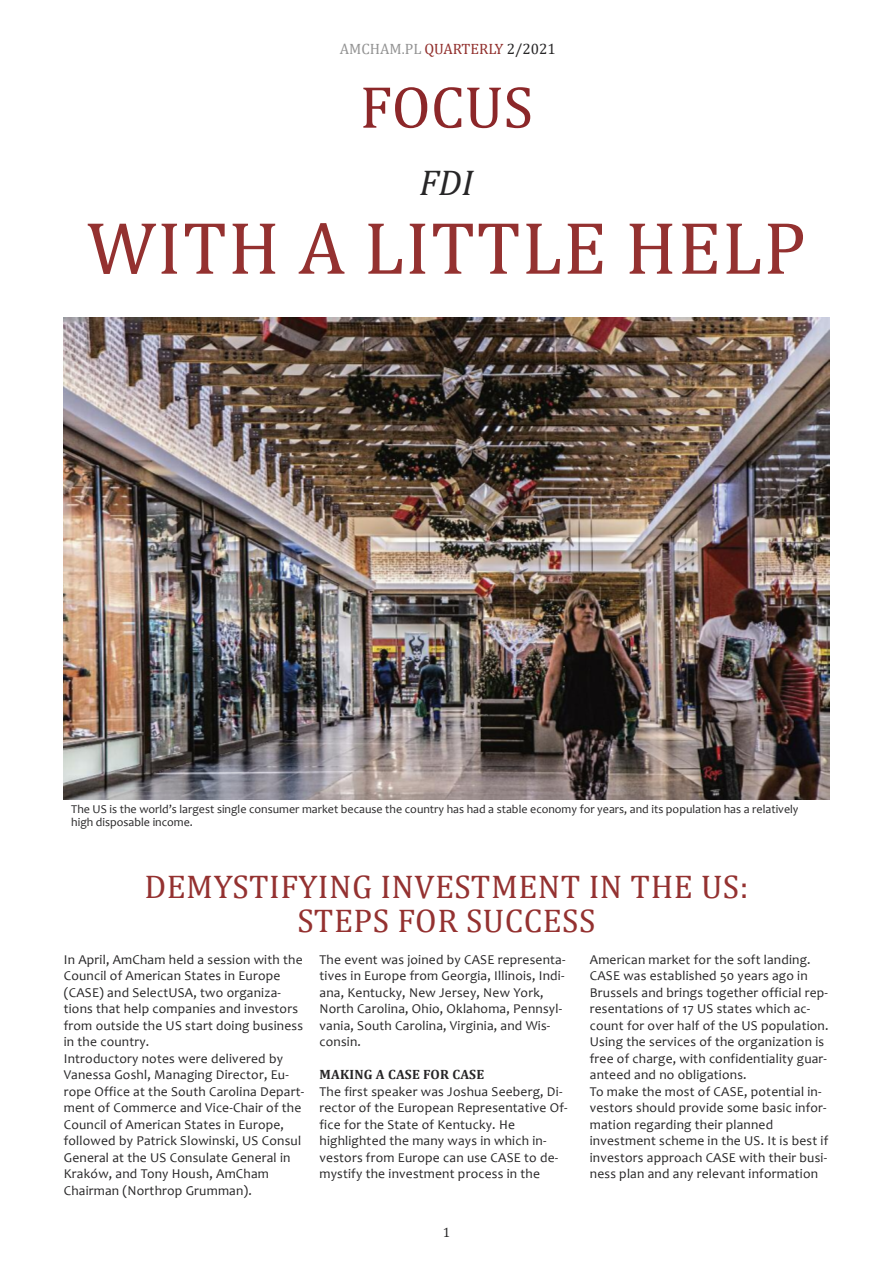
<style>
.page{position:relative;width:893px;height:1263px;background:#fff}
.page>*{position:absolute;margin:0;border:0;box-sizing:border-box;transform-origin:0 0}
.t1{font:75px "Cambria";letter-spacing:.015em;color:#943130}
.t2{font:60px "Cambria";color:#8c2729}
.t3{font:italic 36px "Cambria";color:#272627}
.t4{font:33px/34.5px "Cambria";letter-spacing:.015em;color:#943130;text-align:center}
.t5{font:15px "Cambria Math";color:#939393}
.t6{font:13.5px/16.5px "Candara";letter-spacing:.015em;color:#272627}
.t7{font:700 13.5px "Cambria";letter-spacing:.015em;color:#272627}
.t8{font:13.5px "Cambria Math";color:#272627}
.t9{font:12px/13.5px "Candara";color:#272627}
.s1{color:#912f2c}
.s2{color:#272627}
</style>
<div class="page">
<img style="left:64px;top:318px;width:765px;height:481px">
<p class="t5" style="left:340px;top:43px;width:217px">AMCHAM.PL <span class="s1">QUARTERLY</span> <span class="s2">2/2021</span></p>
<h2 class="t2" style="left:360px;top:71px;width:175px">FOCUS</h2>
<h3 class="t3" style="left:420px;top:160px;width:55px">FDI</h3>
<h1 class="t1" style="left:87px;top:202px;width:721px">WITH A LITTLE HELP</h1>
<p class="t9" style="left:71px;top:803px;width:729px">The US is the world’s largest single consumer market because the country has had a stable economy for years, and its population has a relatively high disposable income.</p>
<h3 class="t4" style="left:144px;top:868px;width:605px">DEMYSTIFYING INVESTMENT IN THE US:<br>STEPS FOR SUCCESS</h3>
<p class="t6" style="left:64px;top:953px;width:242px">In April, AmCham held a session with the Council of American States in Europe (CASE) and SelectUSA, two organiza&shy;tions that help companies and investors from outside the US start doing business in the country.<br>Introductory notes were delivered by Vanessa Goshl, Managing Director, Eu&shy;rope Office at the South Carolina Depart&shy;ment of Commerce and Vice-Chair of the Council of American States in Europe, followed by Patrick Slowinski, US Consul General at the US Consulate General in Kraków, and Tony Housh, AmCham Chairman (Northrop Grumman).</p>
<p class="t6" style="left:590px;top:952px;width:240px">American market for the soft landing.<br>CASE was established 50 years ago in Brussels and brings together official rep&shy;resentations of 17 US states which ac&shy;count for over half of the US population.<br>Using the services of the organization is free of charge, with confidentiality guar&shy;anteed and no obligations.<br>To make the most of CASE, potential in&shy;vestors should provide some basic infor&shy;mation regarding their planned investment scheme in the US. It is best if investors approach CASE with their busi&shy;ness plan and any relevant information</p>
<p class="t6" style="left:320px;top:953px;width:247px">The event was joined by CASE representa&shy;tives in Europe from Georgia, Illinois, Indi&shy;ana, Kentucky, New Jersey, New York, North Carolina, Ohio, Oklahoma, Pennsyl&shy;vania, South Carolina, Virginia, and Wis&shy;consin.</p>
<p class="t7" style="left:320px;top:1066px;width:166px">MAKING A CASE FOR CASE</p>
<p class="t6" style="left:320px;top:1084px;width:250px">The first speaker was Joshua Seeberg, Di&shy;rector of the European Representative Of&shy;fice for the State of Kentucky. He highlighted the many ways in which in&shy;vestors from Europe can use CASE to de&shy;mystify the investment process in the</p>
<p class="t8" style="left:443px;top:1227px;width:9px">1</p>
</div>
